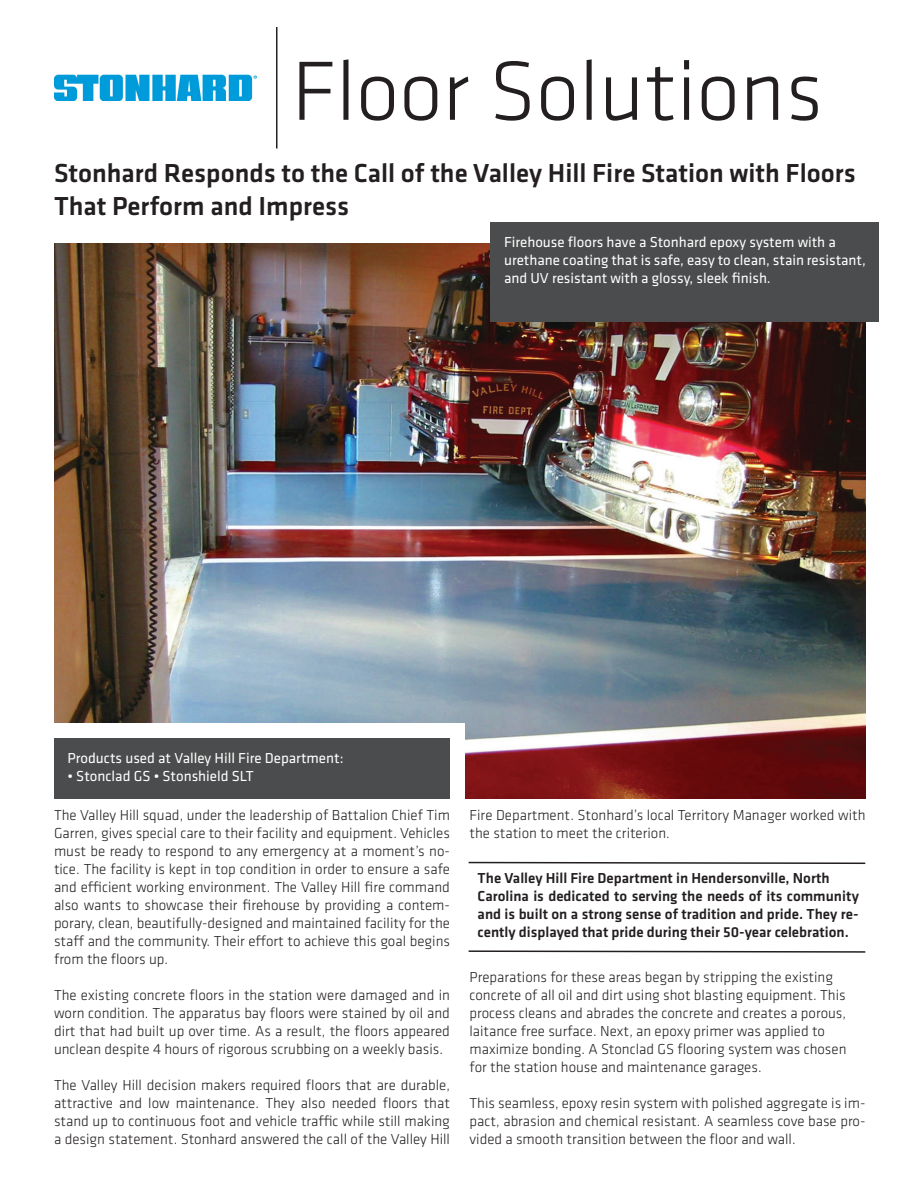
<style>
.page{position:relative;width:918px;height:1188px;background:#fff}
.page>*{position:absolute;margin:0;border:0;box-sizing:border-box;transform-origin:0 0}
.t1{font:300 87px "Klavika";color:#231f20}
.t2{font:500 27px/32.4px "Klavika";color:#231f20}
.t3{font:300 15px/18px "Klavika";color:#231f20;text-align:justify}
.t4{font:500 15px/18px "Klavika";color:#231f20}
.t5{font:15px/18px "Klavika";color:#fff}
</style>
<div class="page">
<hr style="left:276px;top:27px;width:2px;height:121px;background:#231f20">
<img style="left:54px;top:243px;width:812px;height:556px">
<div style="left:491px;top:223px;width:388px;height:99px;background:#4b4c4d"></div>
<div style="left:54px;top:723px;width:410px;height:83px;background:#fff"></div>
<div style="left:54px;top:738px;width:396px;height:61px;background:#4b4c4d"></div>
<svg style="left:468px;top:861px;width:398px;height:3px"></svg>
<svg style="left:468px;top:950px;width:398px;height:3px"></svg>
<img style="left:54px;top:75px;width:203px;height:26px">
<h1 class="t1" style="left:292px;top:39px;width:533px">Floor Solutions</h1>
<h2 class="t2" style="left:54px;top:156px;width:803px">Stonhard Responds to the Call of the Valley Hill Fire Station with Floors<br>That Perform and Impress</h2>
<p class="t5" style="left:504px;top:233px;width:363px">Firehouse floors have a Stonhard epoxy system with a urethane coating that is safe, easy to clean, stain resistant, and UV resistant with a glossy, sleek finish.</p>
<p class="t5" style="left:68px;top:749px;width:278px">Products used at Valley Hill Fire Department:</p>
<p class="t5" style="left:68px;top:767px;width:188px">• Stonclad GS • Stonshield SLT</p>
<p class="t3" style="left:54px;top:806px;width:398px">The Valley Hill squad, under the leadership of Battalion Chief Tim Garren, gives special care to their facility and equipment. Vehicles must be ready to respond to any emergency at a moment’s no&shy;tice. The facility is kept in top condition in order to ensure a safe and efficient working environment. The Valley Hill fire command also wants to showcase their firehouse by providing a contem&shy;porary, clean, beautifully-designed and maintained facility for the staff and the community. Their effort to achieve this goal begins from the floors up.</p>
<p class="t3" style="left:54px;top:986px;width:397px">The existing concrete floors in the station were damaged and in worn condition. The apparatus bay floors were stained by oil and dirt that had built up over time. As a result, the floors appeared unclean despite 4 hours of rigorous scrubbing on a weekly basis.</p>
<p class="t3" style="left:54px;top:1076px;width:398px">The Valley Hill decision makers required floors that are durable, attractive and low maintenance. They also needed floors that stand up to continuous foot and vehicle traffic while still making a design statement. Stonhard answered the call of the Valley Hill</p>
<p class="t3" style="left:470px;top:806px;width:398px">Fire Department. Stonhard’s local Territory Manager worked with the station to meet the criterion.</p>
<p class="t4" style="left:478px;top:869px;width:383px">The Valley Hill Fire Department in Hendersonville, North Carolina is dedicated to serving the needs of its community and is built on a strong sense of tradition and pride. They re&shy;cently displayed that pride during their 50-year celebration.</p>
<p class="t3" style="left:470px;top:968px;width:378px;text-align:left">Preparations for these areas began by stripping the existing concrete of all oil and dirt using shot blasting equipment. This process cleans and abrades the concrete and creates a porous, laitance free surface. Next, an epoxy primer was applied to maximize bonding. A Stonclad GS flooring system was chosen for the station house and maintenance garages.</p>
<p class="t3" style="left:470px;top:1094px;width:398px">This seamless, epoxy resin system with polished aggregate is im&shy;pact, abrasion and chemical resistant. A seamless cove base pro&shy;vided a smooth transition between the floor and wall.</p>
</div>
